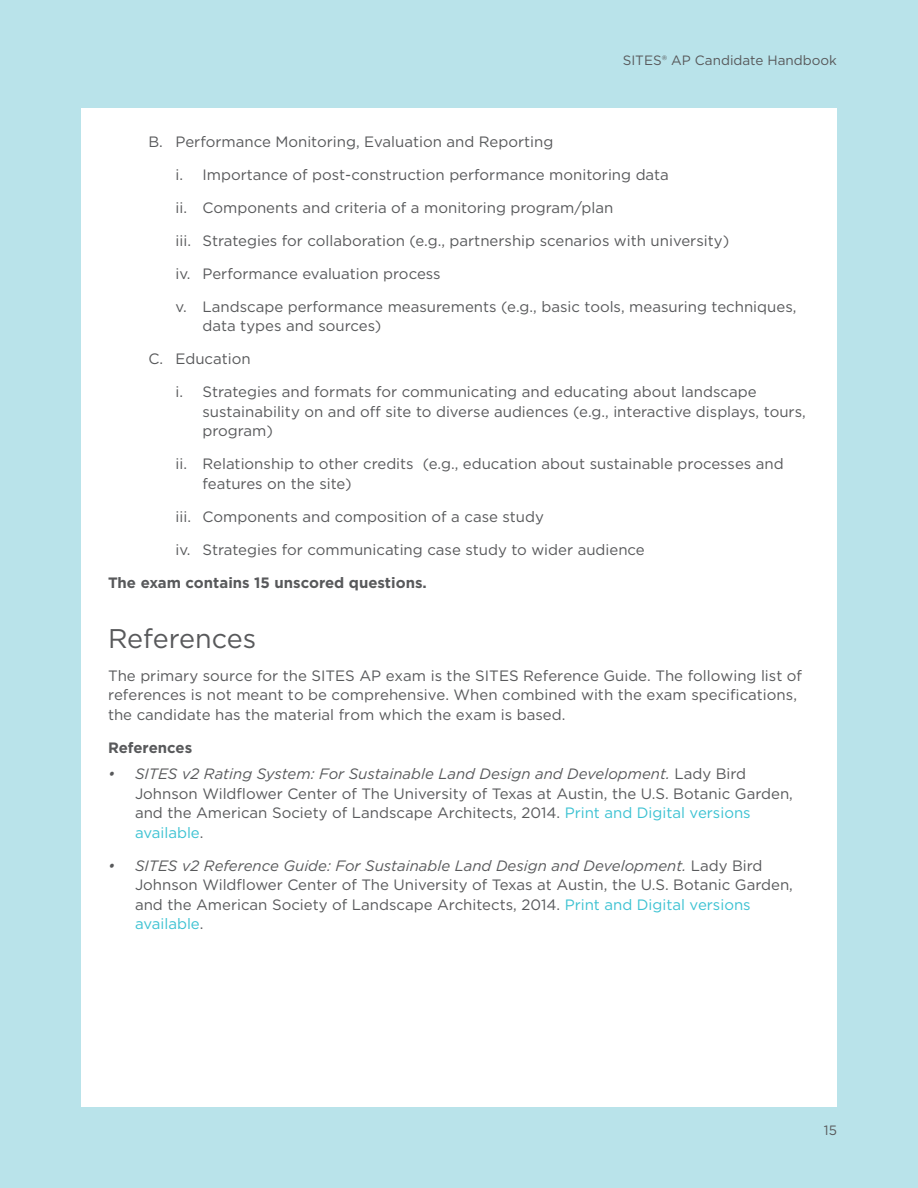
<style>
.page{position:relative;width:918px;height:1188px;background:#b9e3ea}
.page>*{position:absolute;margin:0;border:0;box-sizing:border-box;transform-origin:0 0}
.t1{font:27px "Gotham";color:#58595b}
.t2{font:15px/19.5px "Gotham";color:#58595b}
.t3{font:700 15px "Gotham";color:#58595b}
.t4{font:13.5px "Gotham";color:#58595b}
.s1{font-style:italic}
.s2{color:#3cc2d2}
</style>
<div class="page">
<div style="left:81px;top:108px;width:756px;height:999px;background:#fff"></div>
<p class="t4" style="left:623px;top:51px;width:216px">SITES® AP Candidate Handbook</p>
<p class="t2" style="left:148px;top:132px;width:406px">B. Performance Monitoring, Evaluation and Reporting</p>
<p class="t2" style="left:176px;top:165px;width:495px">i. Importance of post-construction performance monitoring data</p>
<p class="t2" style="left:176px;top:198px;width:439px">ii. Components and criteria of a monitoring program/plan</p>
<p class="t2" style="left:176px;top:231px;width:555px">iii. Strategies for collaboration (e.g., partnership scenarios with university)</p>
<p class="t2" style="left:176px;top:264px;width:267px">iv. Performance evaluation process</p>
<p class="t2" style="left:202px;top:297px;width:595px;text-indent:-27px">v. Landscape performance measurements (e.g., basic tools, measuring techniques, data types and sources)</p>
<p class="t2" style="left:148px;top:349px;width:104px">C. Education</p>
<p class="t2" style="left:202px;top:382px;width:605px;text-indent:-27px">i. Strategies and formats for communicating and educating about landscape sustainability on and off site to diverse audiences (e.g., interactive displays, tours, program)</p>
<p class="t2" style="left:202px;top:454px;width:583px;text-indent:-27px">ii. Relationship to other credits (e.g., education about sustainable processes and features on the site)</p>
<p class="t2" style="left:176px;top:507px;width:370px">iii. Components and composition of a case study</p>
<p class="t2" style="left:176px;top:540px;width:471px">iv. Strategies for communicating case study to wider audience</p>
<p class="t3" style="left:108px;top:573px;width:320px">The exam contains 15 unscored questions.</p>
<h1 class="t1" style="left:108px;top:621px;width:150px">References</h1>
<p class="t2" style="left:108px;top:666px;width:696px">The primary source for the SITES AP exam is the SITES Reference Guide. The following list of references is not meant to be comprehensive. When combined with the exam specifications, the candidate has the material from which the exam is based.</p>
<p class="t3" style="left:108px;top:738px;width:86px">References</p>
<p class="t2" style="left:135px;top:764px;width:659px;text-indent:-27px"><span class="s1">• SITES v2 Rating System: For Sustainable Land Design and Development.</span> Lady Bird Johnson Wildflower Center of The University of Texas at Austin, the U.S. Botanic Garden, and the American Society of Landscape Architects, 2014. <span class="s2">Print and Digital versions available</span>.</p>
<p class="t2" style="left:135px;top:855px;width:659px;text-indent:-27px"><span class="s1">• SITES v2 Reference Guide: For Sustainable Land Design and Development.</span> Lady Bird Johnson Wildflower Center of The University of Texas at Austin, the U.S. Botanic Garden, and the American Society of Landscape Architects, 2014. <span class="s2">Print and Digital versions available</span>.</p>
<p class="t4" style="left:824px;top:1121px;width:15px">15</p>
</div>
